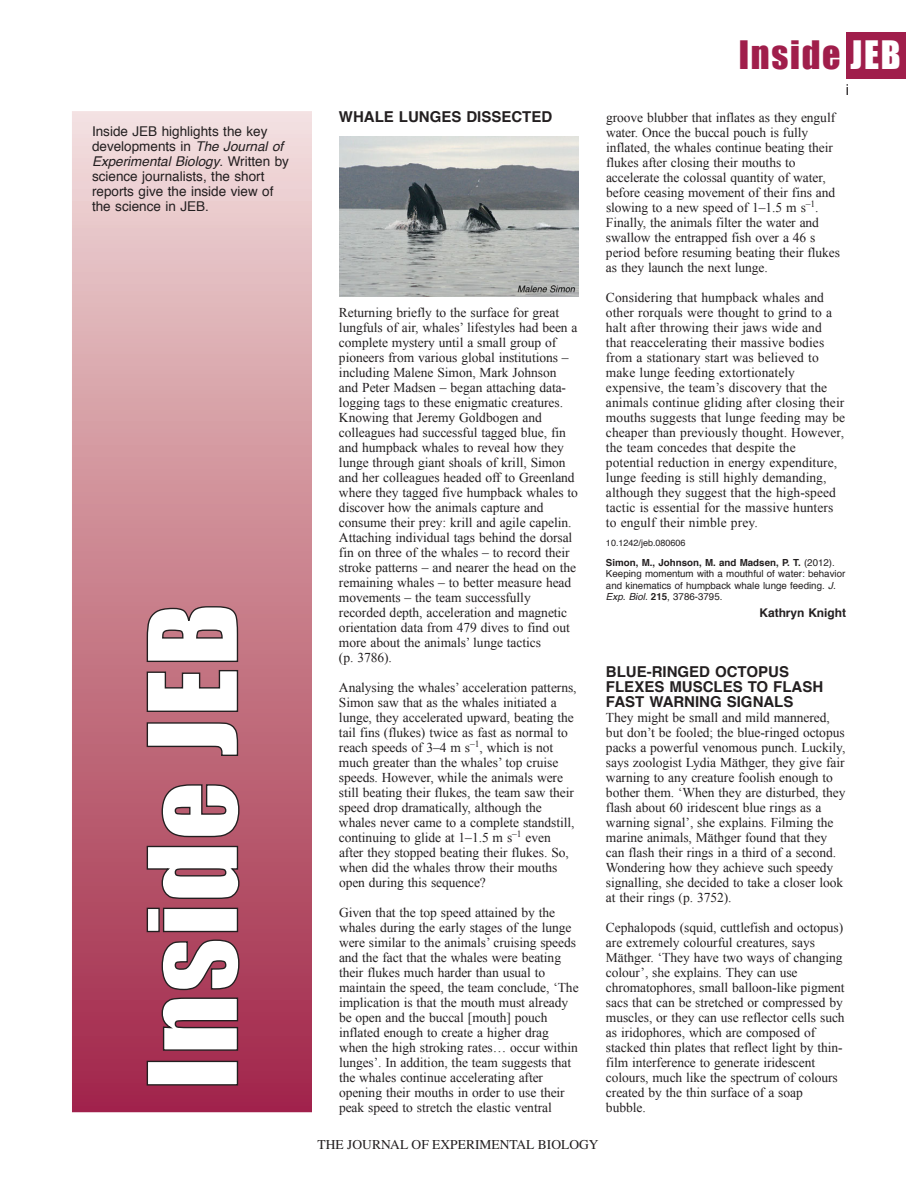
<style>
.page{position:relative;width:918px;height:1188px;background:#fff}
.page>*{position:absolute;margin:0;border:0;box-sizing:border-box;transform-origin:0 0}
.t1{font:114px "Impact";letter-spacing:.025em;color:#fff}
.t2{font:36px "Impact";letter-spacing:.05em;color:#a01e4b}
.t3{font:700 15px/15px "Helvetica";color:#231f20}
.t4{font:15px "Helvetica";color:#231f20}
.t5{font:13.5px/15px "Times New Roman";letter-spacing:-.005em;color:#231f20}
.t6{font:13.5px/15px "Helvetica";color:#231f20}
.t7{font:13.5px "Times";color:#231f20}
.t8{font:700 12px "Helvetica";letter-spacing:-.005em;color:#231f20}
.t9{font:9.75px/11.2px "Helvetica";color:#231f20}
.t10{font:9px "Helvetica";color:#231f20}
.s1{font-style:italic}
.s2{color:#fff}
.s3{font-weight:700}
.s4{font-family:"Times"}
</style>
<div class="page">
<div style="left:846px;top:32px;width:60px;height:46px;background:#a01e4b"></div>
<div style="left:72px;top:111px;width:240px;height:1001px;background:linear-gradient(to bottom,#f1dcd8,#a02444)"></div>
<img style="left:339px;top:136px;width:240px;height:160px">
<p class="t6" style="left:92px;top:125px;width:199px">Inside JEB highlights the key developments in <span class="s1">The Journal of<br>Experimental Biology</span>. Written by science journalists, the short reports give the inside view of the science in JEB.</p>
<h1 class="t1" style="left:123px;top:1090px;width:488px;rotate:-90deg">Inside JEB</h1>
<p class="t3" style="left:339px;top:111px;width:215px">WHALE LUNGES DISSECTED</p>
<p class="t5" style="left:339px;top:305px;width:241px">Returning briefly to the surface for great lungfuls of air, whales’ lifestyles had been a complete mystery until a small group of pioneers from various global institutions – including Malene Simon, Mark Johnson and Peter Madsen – began attaching data&shy;logging tags to these enigmatic creatures.<br>Knowing that Jeremy Goldbogen and colleagues had successful tagged blue, fin and humpback whales to reveal how they lunge through giant shoals of krill, Simon and her colleagues headed off to Greenland where they tagged five humpback whales to discover how the animals capture and consume their prey: krill and agile capelin.<br>Attaching individual tags behind the dorsal fin on three of the whales – to record their stroke patterns – and nearer the head on the remaining whales – to better measure head movements – the team successfully recorded depth, acceleration and magnetic orientation data from 479 dives to find out more about the animals’ lunge tactics<br>(p. 3786).</p>
<p class="t5" style="left:339px;top:680px;width:239px">Analysing the whales’ acceleration patterns, Simon saw that as the whales initiated a lunge, they accelerated upward, beating the tail fins (flukes) twice as fast as normal to reach speeds of 3–4 m s<sup>–1</sup>, which is not much greater than the whales’ top cruise speeds. However, while the animals were still beating their flukes, the team saw their speed drop dramatically, although the whales never came to a complete standstill, continuing to glide at 1–1.5 m s<sup>–1</sup> even after they stopped beating their flukes. So, when did the whales throw their mouths open during this sequence?</p>
<p class="t5" style="left:339px;top:905px;width:241px">Given that the top speed attained by the whales during the early stages of the lunge were similar to the animals’ cruising speeds and the fact that the whales were beating their flukes much harder than usual to maintain the speed, the team conclude, ‘The implication is that the mouth must already be open and the buccal [mouth] pouch inflated enough to create a higher drag when the high stroking rates… occur within lunges’. In addition, the team suggests that the whales continue accelerating after opening their mouths in order to use their peak speed to stretch the elastic ventral</p>
<h2 class="t2" style="left:739px;top:33px;width:163px">Inside <span class="s2">JEB</span></h2>
<p class="t4" style="left:846px;top:83px;width:5px">i</p>
<p class="t5" style="left:606px;top:110px;width:236px">groove blubber that inflates as they engulf water. Once the buccal pouch is fully inflated, the whales continue beating their flukes after closing their mouths to accelerate the colossal quantity of water, before ceasing movement of their fins and slowing to a new speed of 1–1.5 m s<sup>–1</sup>.<br>Finally, the animals filter the water and swallow the entrapped fish over a 46 s period before resuming beating their flukes as they launch the next lunge.</p>
<p class="t5" style="left:606px;top:290px;width:241px">Considering that humpback whales and other rorquals were thought to grind to a halt after throwing their jaws wide and that reaccelerating their massive bodies from a stationary start was believed to make lunge feeding extortionately expensive, the team’s discovery that the animals continue gliding after closing their mouths suggests that lunge feeding may be cheaper than previously thought. However, the team concedes that despite the potential reduction in energy expenditure, lunge feeding is still highly demanding, although they suggest that the high-speed tactic is essential for the massive hunters to engulf their nimble prey.</p>
<p class="t10" style="left:606px;top:539px;width:81px">10.1242/jeb.080606</p>
<p class="t9" style="left:606px;top:558px;width:241px"><span class="s3">Simon, M., Johnson, M. and Madsen, P. T.</span> (2012).<br>Keeping momentum with a mouthful of water: behavior and kinematics of humpback whale lunge feeding. <span class="s1">J.<br>Exp. Biol.</span> <span class="s3">215</span>, 3786-3795.</p>
<p class="t8" style="left:760px;top:608px;width:88px">Kathryn Knight</p>
<p class="t3" style="left:606px;top:666px;width:219px">BLUE-RINGED OCTOPUS<br>FLEXES MUSCLES TO FLASH<br>FAST WARNING SIGNALS</p>
<p class="t5" style="left:606px;top:710px;width:241px">They might be small and mild mannered, but don’t be fooled; the blue-ringed octopus packs a powerful venomous punch. Luckily, says zoologist Lydia Mäthger, they give fair warning to any creature foolish enough to bother them. ‘When they are disturbed, they flash about 60 iridescent blue rings as a warning signal’, she explains. Filming the marine animals, Mäthger found that they can flash their rings in a third of a second.<br>Wondering how they achieve such speedy signalling, she decided to take a closer look at their rings <span class="s4">(</span>p. 3752).</p>
<p class="t5" style="left:606px;top:920px;width:240px">Cephalopods (squid, cuttlefish and octopus) are extremely colourful creatures, says Mäthger. ‘They have two ways of changing colour’, she explains. They can use chromatophores, small balloon-like pigment sacs that can be stretched or compressed by muscles, or they can use reflector cells such as iridophores, which are composed of stacked thin plates that reflect light by thin&shy;film interference to generate iridescent colours, much like the spectrum of colours created by the thin surface of a soap bubble.</p>
<p class="t7" style="left:318px;top:1137px;width:282px">THE JOURNAL OF EXPERIMENTAL BIOLOGY</p>
</div>
